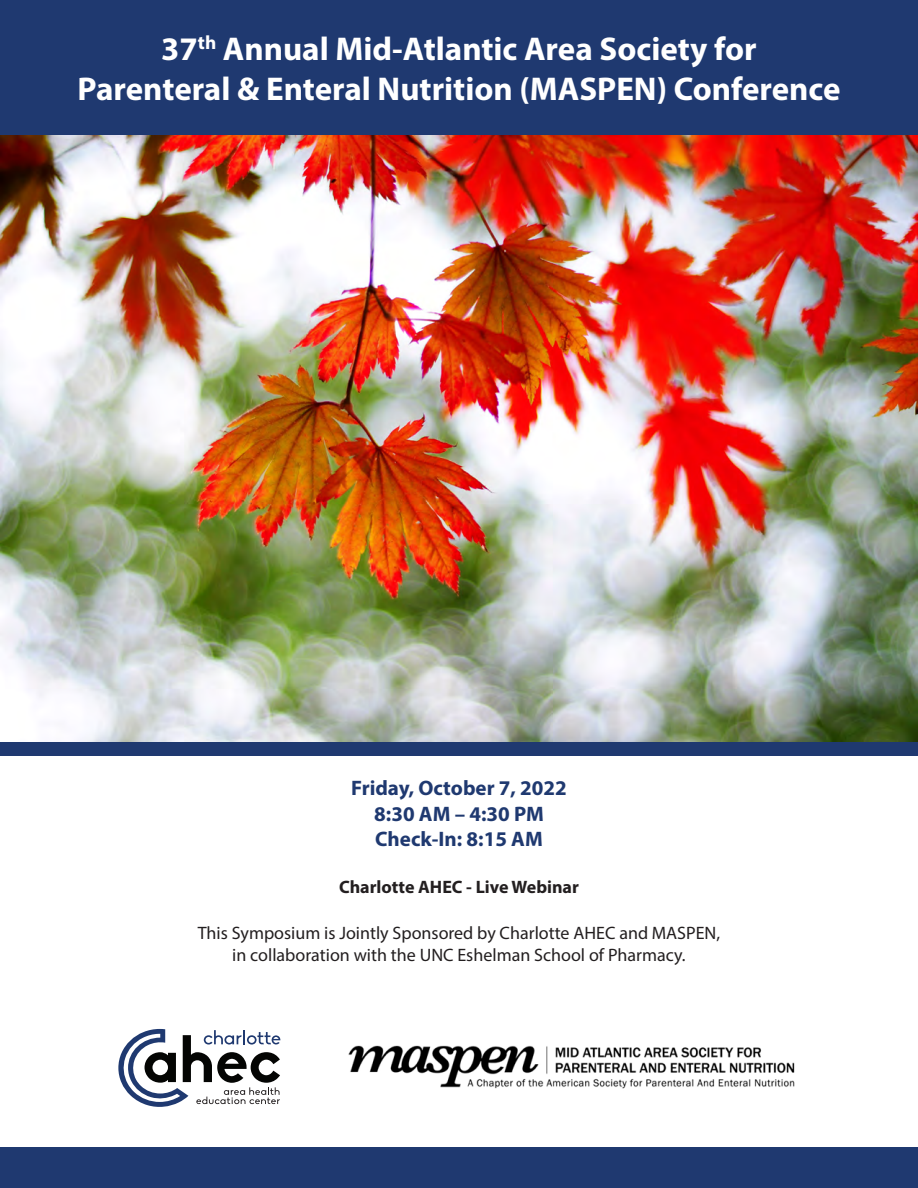
<style>
.page{position:relative;width:918px;height:1188px;background:#fff}
.page>*{position:absolute;margin:0;border:0;box-sizing:border-box;transform-origin:0 0}
.t1{font:700 33px "Myriad Pro";color:#fff}
.t2{font:700 21px "Myriad Pro";color:#1f3970}
.t3{font:18px "Myriad Pro";color:#231f20}
.t4{font:700 18px "Myriad Pro";color:#231f20}
</style>
<div class="page">
<img style="left:0;top:135px;width:918px;height:607px">
<div style="left:0;top:0;width:918px;height:135px;background:#1f3970"></div>
<div style="left:0;top:742px;width:918px;height:14px;background:#1f3970"></div>
<div style="left:0;top:1148px;width:918px;height:40px;background:#1f3970"></div>
<img style="left:348px;top:1045px;width:447px;height:44px">
<svg style="left:118px;top:1029px;width:162px;height:78px"></svg>
<p class="t1" style="left:161px;top:27px;width:597px">37<sup>th</sup> Annual Mid-Atlantic Area Society for</p>
<p class="t1" style="left:78px;top:67px;width:764px">Parenteral &amp; Enteral Nutrition (MASPEN) Conference</p>
<p class="t2" style="left:351px;top:775px;width:217px">Friday, October 7, 2022</p>
<p class="t2" style="left:374px;top:800px;width:171px">8:30 AM – 4:30 PM</p>
<p class="t2" style="left:375px;top:825px;width:169px">Check-In: 8:15 AM</p>
<p class="t4" style="left:339px;top:875px;width:241px">Charlotte AHEC - Live Webinar</p>
<p class="t3" style="left:198px;top:922px;width:524px">This Symposium is Jointly Sponsored by Charlotte AHEC and MASPEN,</p>
<p class="t3" style="left:232px;top:944px;width:455px">in collaboration with the UNC Eshelman School of Pharmacy.</p>
</div>
